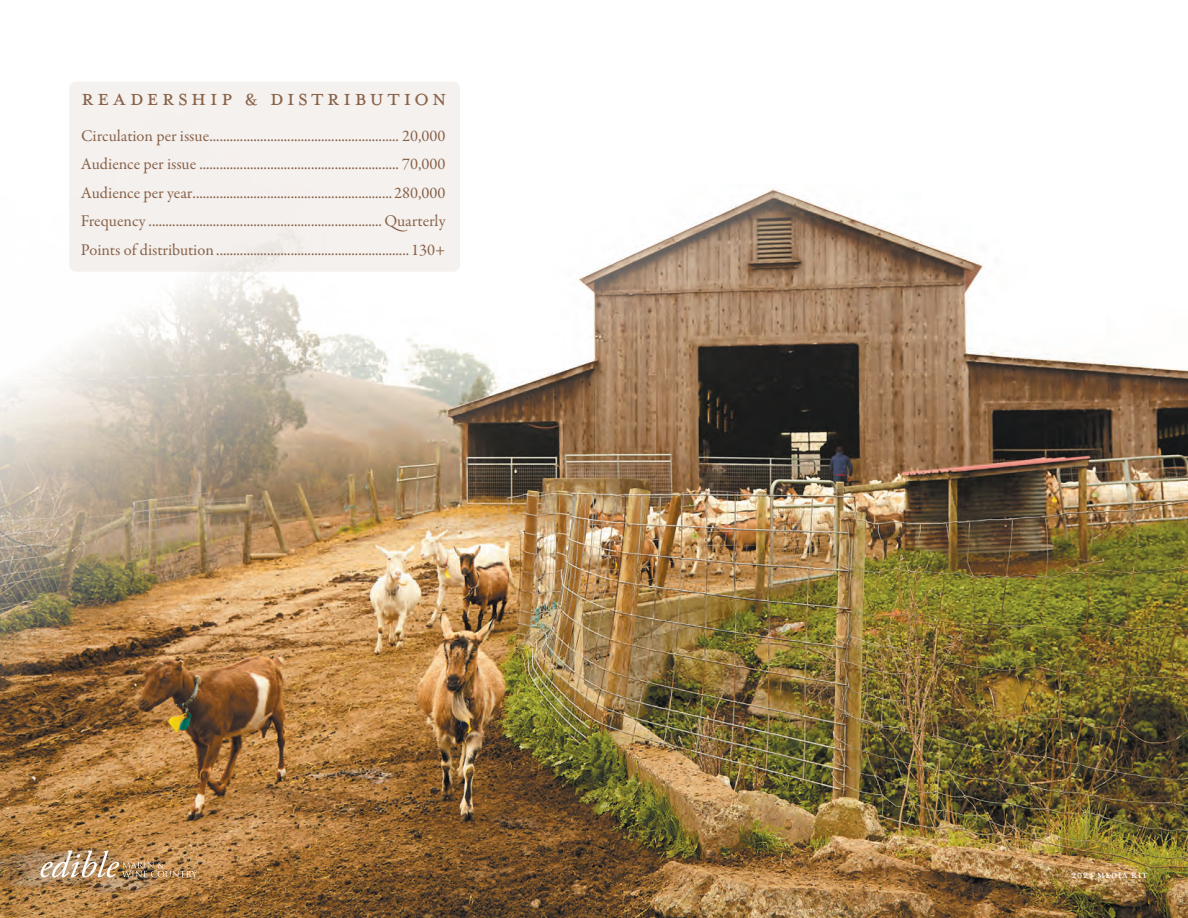
<style>
.page{position:relative;width:1188px;height:918px;background:#fff}
.page>*{position:absolute;margin:0;border:0;box-sizing:border-box;transform-origin:0 0}
.Subheads_17_MrsEav_RomPetCap{font:25.5px "Mrs Eaves Petite Caps OT";letter-spacing:.125em;color:#886249}
.Body_Text_11_14_GarPremier_Drk_Grey{font:16.5px "Garamond Premr Pro";color:#886249}
.t1{font:12px "Mrs Eaves All Small Caps OT";letter-spacing:.01em;color:#fff}
</style>
<div class="page">
<img style="left:0;top:83px;width:1188px;height:835px">
<div style="left:69px;top:82px;width:391px;height:190px;background:#f5f1ee;border-radius:7px"></div>
<img style="left:41px;top:850px;width:156px;height:27px">
<p class="Subheads_17_MrsEav_RomPetCap" style="left:81px;top:84px;width:367px">READERSHIP &amp; DISTRIBUTION</p>
<p class="Body_Text_11_14_GarPremier_Drk_Grey" style="left:81px;top:126px;width:366px">Circulation per issue........................................................ 20,000</p>
<p class="Body_Text_11_14_GarPremier_Drk_Grey" style="left:81px;top:154px;width:366px">Audience per issue ........................................................... 70,000</p>
<p class="Body_Text_11_14_GarPremier_Drk_Grey" style="left:81px;top:183px;width:366px">Audience per year...........................................................280,000</p>
<p class="Body_Text_11_14_GarPremier_Drk_Grey" style="left:81px;top:211px;width:366px">Frequency .....................................................................Quarterly</p>
<p class="Body_Text_11_14_GarPremier_Drk_Grey" style="left:81px;top:240px;width:366px">Points of distribution ......................................................... 130+</p>
<p class="t1" style="left:1071px;top:868px;width:78px">2024 Media Kit</p>
</div>
